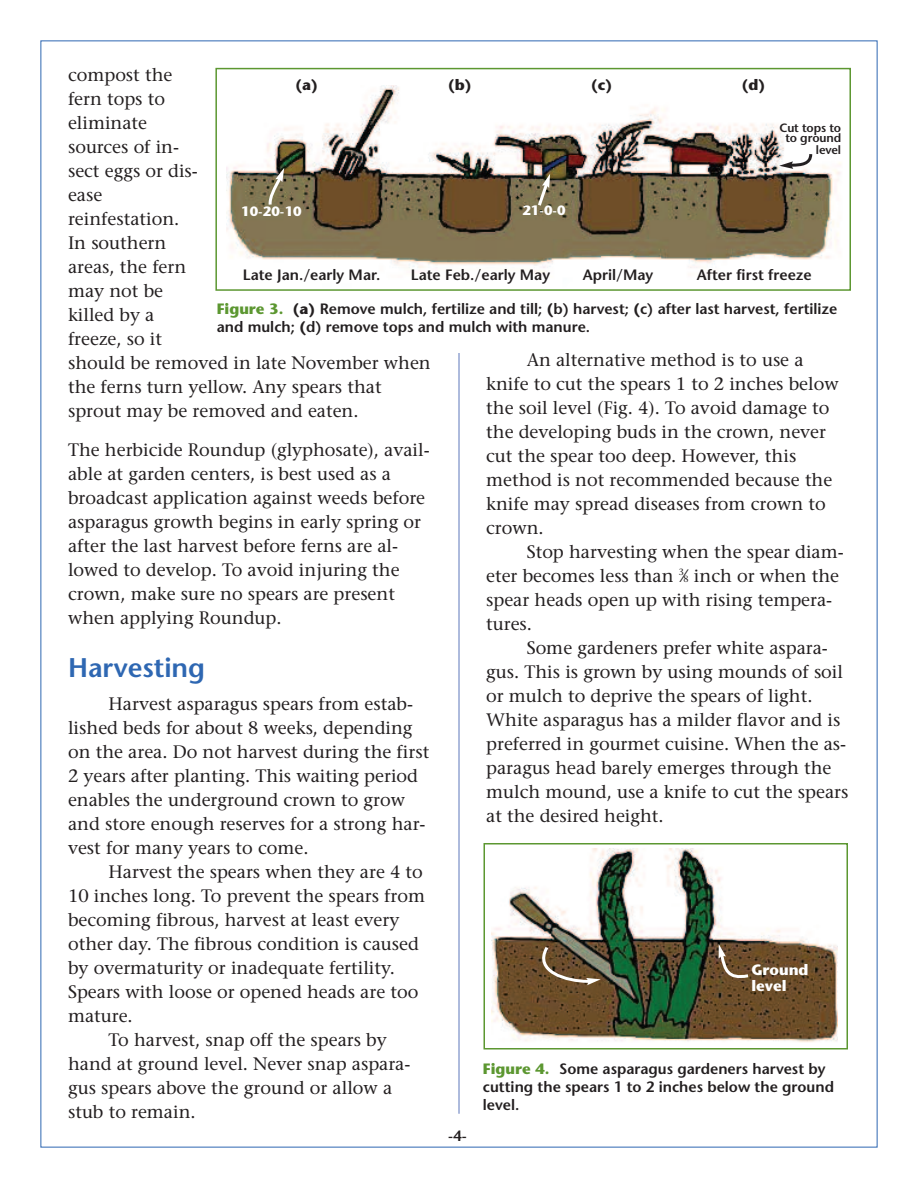
<style>
.page{position:relative;width:918px;height:1188px;background:#fff}
.page>*{position:absolute;margin:0;border:0;box-sizing:border-box;transform-origin:0 0}
.t1{font:600 27px "Stone Sans";color:#2e67b2}
.t2{font:18px/24px "Stone Serif";color:#231f20}
.t3{font:600 15px/18px "Stone Sans";color:#231f20}
.t4{font:700 15px "Stone Sans";color:#231f20}
.t5{font:700 15px/16.5px "Stone Sans";color:#fff}
.t6{font:700 13.5px "Stone Sans";color:#fff}
.t7{font:600 12px/10.4px "Stone Sans";letter-spacing:-.01em;color:#231f20;text-align:center}
.s1{font-weight:700;color:#5c9731}
.s2{font-weight:700}
.s3{font-size:9px}
</style>
<div class="page">
<hr style="left:458px;top:349px;width:2px;height:765px;background:#6f86c3">
<img style="left:227px;top:85px;width:614px;height:189px">
<div style="left:215px;top:68px;width:636px;height:223px;border:2px solid #5c9731"></div>
<img style="left:492px;top:849px;width:345px;height:193px">
<div style="left:483px;top:843px;width:365px;height:207px;border:2px solid #5c9731"></div>
<svg style="left:531px;top:944px;width:70px;height:53px;background:#715b3e"></svg>
<svg style="left:718px;top:944px;width:34px;height:36px"></svg>
<svg style="left:268px;top:168px;width:16px;height:40px"></svg>
<svg style="left:536px;top:174px;width:14px;height:35px"></svg>
<svg style="left:779px;top:151px;width:35px;height:18px"></svg>
<p class="t2" style="left:68px;top:64px;width:364px">compost the<br>fern tops to<br>eliminate<br>sources of in-<br>sect eggs or dis-<br>ease<br>reinfestation.<br>In southern<br>areas, the fern<br>may not be<br>killed by a<br>freeze, so it<br>should be removed in late November when the ferns turn yellow. Any spears that sprout may be removed and eaten.</p>
<p class="t2" style="left:68px;top:439px;width:363px">The herbicide Roundup (glyphosate), avail&shy;able at garden centers, is best used as a broadcast application against weeds before asparagus growth begins in early spring or after the last harvest before ferns are al&shy;lowed to develop. To avoid injuring the crown, make sure no spears are present when applying Roundup.</p>
<h1 class="t1" style="left:68px;top:657px;width:139px">Harvesting</h1>
<p class="t2" style="left:68px;top:694px;width:363px;text-indent:40px">Harvest asparagus spears from estab&shy;lished beds for about 8 weeks, depending on the area. Do not harvest during the first 2 years after planting. This waiting period enables the underground crown to grow and store enough reserves for a strong har&shy;vest for many years to come.</p>
<p class="t2" style="left:109px;top:862px;width:316px">Harvest the spears when they are 4 to</p>
<p class="t2" style="left:68px;top:886px;width:359px">10 inches long. To prevent the spears from</p>
<p class="t2" style="left:68px;top:910px;width:333px">becoming fibrous, harvest at least every</p>
<p class="t2" style="left:68px;top:934px;width:352px">other day. The fibrous condition is caused</p>
<p class="t2" style="left:68px;top:958px;width:328px">by overmaturity or inadequate fertility.</p>
<p class="t2" style="left:68px;top:982px;width:352px">Spears with loose or opened heads are too</p>
<p class="t2" style="left:68px;top:1006px;width:66px">mature.</p>
<p class="t2" style="left:109px;top:1030px;width:280px">To harvest, snap off the spears by</p>
<p class="t2" style="left:68px;top:1054px;width:344px">hand at ground level. Never snap aspara-</p>
<p class="t2" style="left:68px;top:1078px;width:326px">gus spears above the ground or allow a</p>
<p class="t2" style="left:68px;top:1102px;width:129px">stub to remain.</p>
<p class="t4" style="left:296px;top:79px;width:24px">(a)</p>
<p class="t4" style="left:448px;top:79px;width:25px">(b)</p>
<p class="t4" style="left:591px;top:79px;width:23px">(c)</p>
<p class="t4" style="left:742px;top:79px;width:25px">(d)</p>
<p class="t7" style="left:779px;top:124px;width:63px">Cut tops to to ground</p>
<p class="t7" style="left:816px;top:146px;width:27px">level</p>
<p class="t6" style="left:241px;top:206px;width:62px">10-20-10</p>
<p class="t6" style="left:522px;top:205px;width:45px">21-0-0</p>
<p class="t3" style="left:243px;top:267px;width:139px">Late Jan./early Mar.</p>
<p class="t3" style="left:411px;top:267px;width:141px">Late Feb./early May</p>
<p class="t3" style="left:583px;top:267px;width:72px">April/May</p>
<p class="t3" style="left:697px;top:268px;width:117px">After first freeze</p>
<p class="t3" style="left:217px;top:301px;width:622px"><span class="s1">Figure 3.</span> <span class="s2">(a)</span> Remove mulch, fertilize and till; <span class="s2">(</span>b) harvest; <span class="s2">(</span>c) after last harvest, fertilize and mulch; <span class="s2">(</span>d) remove tops and mulch with manure.</p>
<p class="t2" style="left:486px;top:349px;width:354px;text-indent:41px">An alternative method is to use a knife to cut the spears 1 to 2 inches below the soil level (Fig. 4). To avoid damage to the developing buds in the crown, never cut the spear too deep. However, this method is not recommended because the knife may spread diseases from crown to crown.</p>
<p class="t2" style="left:486px;top:541px;width:359px;text-indent:41px">Stop harvesting when the spear diam&shy;eter becomes less than <sup>3</sup>⁄<span class="s3">8</span> inch or when the spear heads open up with rising tempera&shy;tures.</p>
<p class="t2" style="left:486px;top:637px;width:364px;text-indent:41px">Some gardeners prefer white aspara&shy;gus. This is grown by using mounds of soil or mulch to deprive the spears of light.<br>White asparagus has a milder flavor and is preferred in gourmet cuisine. When the as&shy;paragus head barely emerges through the mulch mound, use a knife to cut the spears at the desired height.</p>
<p class="t5" style="left:751px;top:963px;width:59px">Ground level</p>
<p class="t3" style="left:483px;top:1061px;width:353px"><span class="s1">Figure 4.</span> Some asparagus gardeners harvest by cutting the spears 1 to 2 inches below the ground level.</p>
<p class="t3" style="left:448px;top:1128px;width:20px">-4-</p>
</div>
